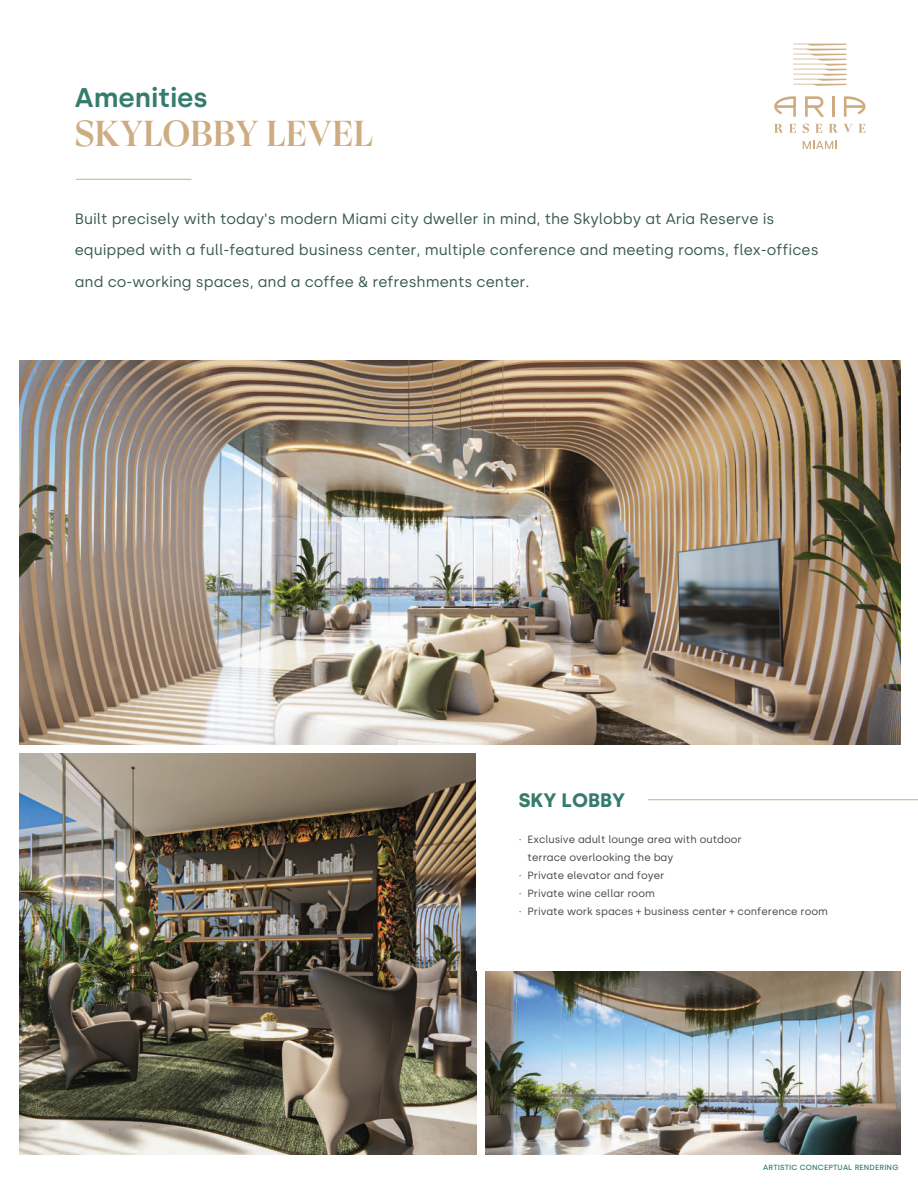
<style>
.page{position:relative;width:918px;height:1188px;background:#fff}
.page>*{position:absolute;margin:0;border:0;box-sizing:border-box;transform-origin:0 0}
.t1{font:500 36px "GT Super Display";letter-spacing:-.015em;color:#cdac81}
.t2{font:600 27px "Silka";color:#357c6d}
.t3{font:700 19.5px "Silka";color:#357c6d}
.t4{font:15px/31.5px "Silka";color:#36594a}
.t5{font:10.5px "Silka";color:#49413f}
.t6{font:500 7.5px "Silka";letter-spacing:.02em;color:#377c6e}
</style>
<div class="page">
<hr style="left:76px;top:179px;width:115px;height:1px;background:#cdac81">
<img style="left:486px;top:971px;width:414px;height:183px">
<img style="left:20px;top:361px;width:880px;height:384px">
<img style="left:20px;top:754px;width:456px;height:401px">
<hr style="left:648px;top:799px;width:270px;height:1px;background:#cdac81">
<svg style="left:774px;top:124px;width:9px;height:9px"></svg>
<svg style="left:789px;top:124px;width:7px;height:9px"></svg>
<svg style="left:803px;top:124px;width:6px;height:9px"></svg>
<svg style="left:815px;top:124px;width:7px;height:9px"></svg>
<svg style="left:829px;top:124px;width:23px;height:9px"></svg>
<svg style="left:859px;top:124px;width:7px;height:9px"></svg>
<svg style="left:844px;top:96px;width:22px;height:21px"></svg>
<svg style="left:774px;top:96px;width:22px;height:21px"></svg>
<hr style="left:832px;top:96px;width:2px;height:21px;background:#cdac81">
<svg style="left:805px;top:96px;width:19px;height:21px"></svg>
<svg style="left:793px;top:44px;width:53px;height:42px"></svg>
<svg style="left:803px;top:141px;width:34px;height:8px"></svg>
<h2 class="t2" style="left:75px;top:81px;width:135px">Amenities</h2>
<h1 class="t1" style="left:75px;top:114px;width:300px">SKYLOBBY LEVEL</h1>
<p class="t4" style="left:75px;top:203px;width:745px">Built precisely with today’s modern Miami city dweller in mind, the Skylobby at Aria Reserve is equipped with a full-featured business center, multiple conference and meeting rooms, flex-offices and co-working spaces, and a coffee &amp; refreshments center.</p>
<h3 class="t3" style="left:519px;top:788px;width:108px">SKY LOBBY</h3>
<p class="t5" style="left:519px;top:833px;width:225px">· Exclusive adult lounge area with outdoor</p>
<p class="t5" style="left:528px;top:851px;width:147px">terrace overlooking the bay</p>
<p class="t5" style="left:519px;top:869px;width:147px">· Private elevator and foyer</p>
<p class="t5" style="left:519px;top:887px;width:138px">· Private wine cellar room</p>
<p class="t5" style="left:519px;top:905px;width:311px">· Private work spaces + business center + conference room</p>
<p class="t6" style="left:763px;top:1163px;width:137px">ARTISTIC CONCEPTUAL RENDERING</p>
</div>
